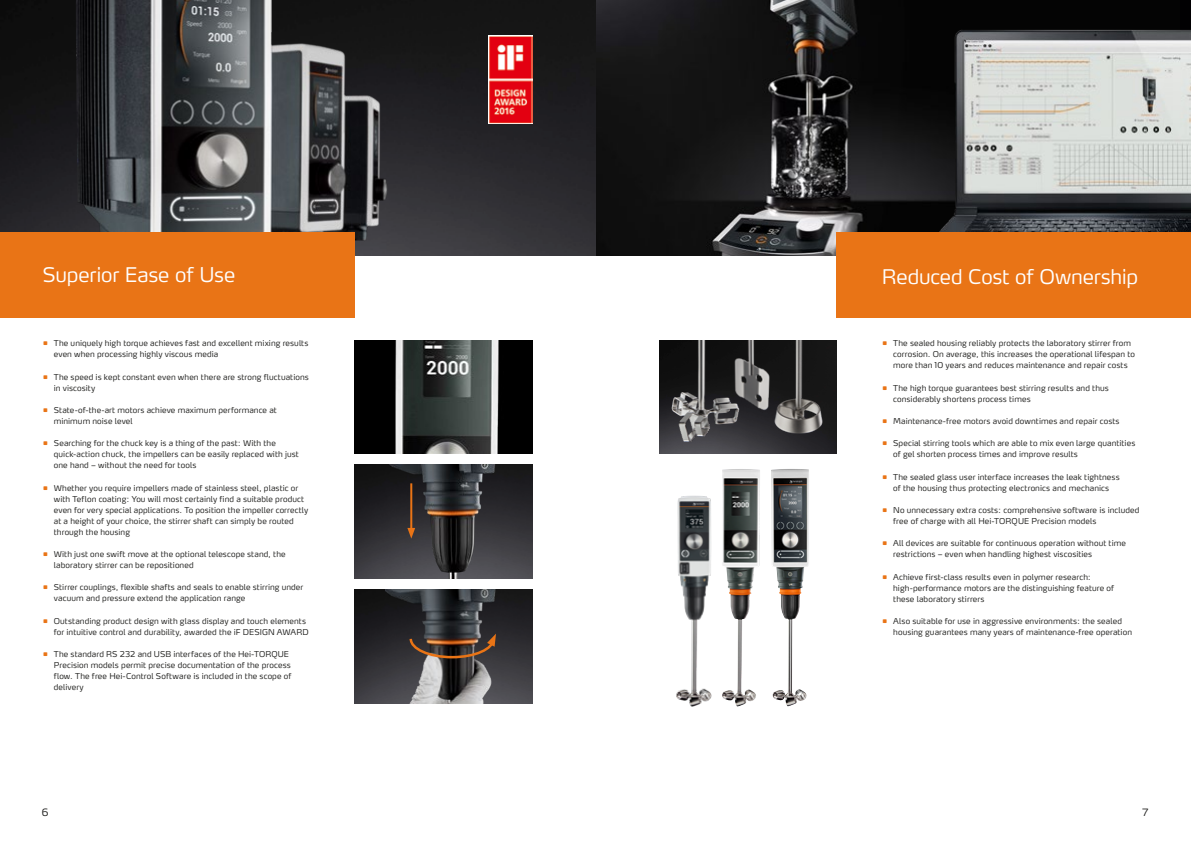
<style>
.page{position:relative;width:1191px;height:842px;background:#fff}
.page>*{position:absolute;margin:0;border:0;box-sizing:border-box;transform-origin:0 0}
.t1{font:300 20px "Max OT";letter-spacing:-.01em;color:#fff}
.t2{font:300 10px "Max OT";color:#1a1a18}
.t3{font:300 8px/11px "Max OT";letter-spacing:.01em;color:#1a1a18}
.s1{font-size:14px;color:#e97416}
</style>
<div class="page">
<img style="left:659px;top:340px;width:177px;height:114px">
<img style="left:403px;top:0;width:490px;height:255px">
<img style="left:893px;top:0;width:298px;height:232px">
<div style="left:836px;top:232px;width:355px;height:85px;background:#e97416"></div>
<img style="left:722px;top:469px;width:38px;height:237px">
<img style="left:771px;top:469px;width:35px;height:237px">
<img style="left:676px;top:495px;width:36px;height:212px">
<img style="left:665px;top:340px;width:94px;height:114px">
<img style="left:769px;top:340px;width:61px;height:112px">
<img style="left:0;top:0;width:403px;height:255px">
<div style="left:0;top:232px;width:354px;height:85px;background:#e97416"></div>
<img style="left:488px;top:35px;width:44px;height:88px">
<img style="left:354px;top:465px;width:178px;height:113px">
<img style="left:354px;top:590px;width:178px;height:113px">
<img style="left:386px;top:465px;width:117px;height:113px">
<img style="left:386px;top:590px;width:119px;height:113px">
<img style="left:354px;top:340px;width:178px;height:114px">
<img style="left:704px;top:340px;width:78px;height:88px">
<hr style="left:410px;top:483px;width:2px;height:49px;background:#e97416">
<svg style="left:407px;top:528px;width:8px;height:11px"></svg>
<svg style="left:408px;top:634px;width:88px;height:26px;background:#5a4232"></svg>
<h1 class="t1" style="left:43px;top:262px;width:194px">Superior Ease of Use</h1>
<p class="t3" style="left:54px;top:338px;width:256px;text-indent:-11px"><span class="s1">•</span> The uniquely high torque achieves fast and excellent mixing results even when processing highly viscous media</p>
<p class="t3" style="left:54px;top:371px;width:256px;text-indent:-11px"><span class="s1">•</span> The speed is kept constant even when there are strong fluctuations in viscosity</p>
<p class="t3" style="left:54px;top:404px;width:224px;text-indent:-11px"><span class="s1">•</span> State-of-the-art motors achieve maximum performance at minimum noise level</p>
<p class="t3" style="left:54px;top:438px;width:246px;text-indent:-11px"><span class="s1">•</span> Searching for the chuck key is a thing of the past: With the quick-action chuck, the impellers can be easily replaced with just one hand – without the need for tools</p>
<p class="t3" style="left:54px;top:482px;width:256px;text-indent:-11px"><span class="s1">•</span> Whether you require impellers made of stainless steel, plastic or with Teflon coating: You will most certainly find a suitable product even for very special applications. To position the impeller correctly at a height of your choice, the stirrer shaft can simply be routed through the housing</p>
<p class="t3" style="left:54px;top:548px;width:233px;text-indent:-11px"><span class="s1">•</span> With just one swift move at the optional telescope stand, the laboratory stirrer can be repositioned</p>
<p class="t3" style="left:54px;top:582px;width:251px;text-indent:-11px"><span class="s1">•</span> Stirrer couplings, flexible shafts and seals to enable stirring under vacuum and pressure extend the application range</p>
<p class="t3" style="left:54px;top:615px;width:256px;text-indent:-11px"><span class="s1">•</span> Outstanding product design with glass display and touch elements for intuitive control and durability, awarded the iF DESIGN AWARD</p>
<p class="t3" style="left:54px;top:648px;width:239px;text-indent:-11px"><span class="s1">•</span> The standard RS 232 and USB interfaces of the Hei-TORQUE Precision models permit precise documentation of the process flow. The free Hei-Control Software is included in the scope of delivery</p>
<h1 class="t1" style="left:882px;top:264px;width:258px">Reduced Cost of Ownership</h1>
<p class="t3" style="left:893px;top:338px;width:243px;text-indent:-11px"><span class="s1">•</span> The sealed housing reliably protects the laboratory stirrer from corrosion. On average, this increases the operational lifespan to more than 10 years and reduces maintenance and repair costs</p>
<p class="t3" style="left:893px;top:382px;width:217px;text-indent:-11px"><span class="s1">•</span> The high torque guarantees best stirring results and thus considerably shortens process times</p>
<p class="t3" style="left:882px;top:415px;width:239px"><span class="s1">•</span> Maintenance-free motors avoid downtimes and repair costs</p>
<p class="t3" style="left:893px;top:438px;width:244px;text-indent:-11px"><span class="s1">•</span> Special stirring tools which are able to mix even large quantities of gel shorten process times and improve results</p>
<p class="t3" style="left:882px;top:471px;width:239px;text-align:center"><span class="s1">•</span> The sealed glass user interface increases the leak tightness of the housing thus protecting electronics and mechanics</p>
<p class="t3" style="left:893px;top:504px;width:248px;text-indent:-11px"><span class="s1">•</span> No unnecessary extra costs: comprehensive software is included free of charge with all Hei-TORQUE Precision models</p>
<p class="t3" style="left:893px;top:538px;width:234px;text-indent:-11px"><span class="s1">•</span> All devices are suitable for continuous operation without time restrictions – even when handling highest viscosities</p>
<p class="t3" style="left:893px;top:571px;width:222px;text-indent:-11px"><span class="s1">•</span> Achieve first-class results even in polymer research: high-performance motors are the distinguishing feature of these laboratory stirrers</p>
<p class="t3" style="left:893px;top:615px;width:240px;text-indent:-11px"><span class="s1">•</span> Also suitable for use in aggressive environments: the sealed housing guarantees many years of maintenance-free operation</p>
<p class="t2" style="left:42px;top:805px;width:8px">6</p>
<p class="t2" style="left:1142px;top:805px;width:8px">7</p>
</div>
